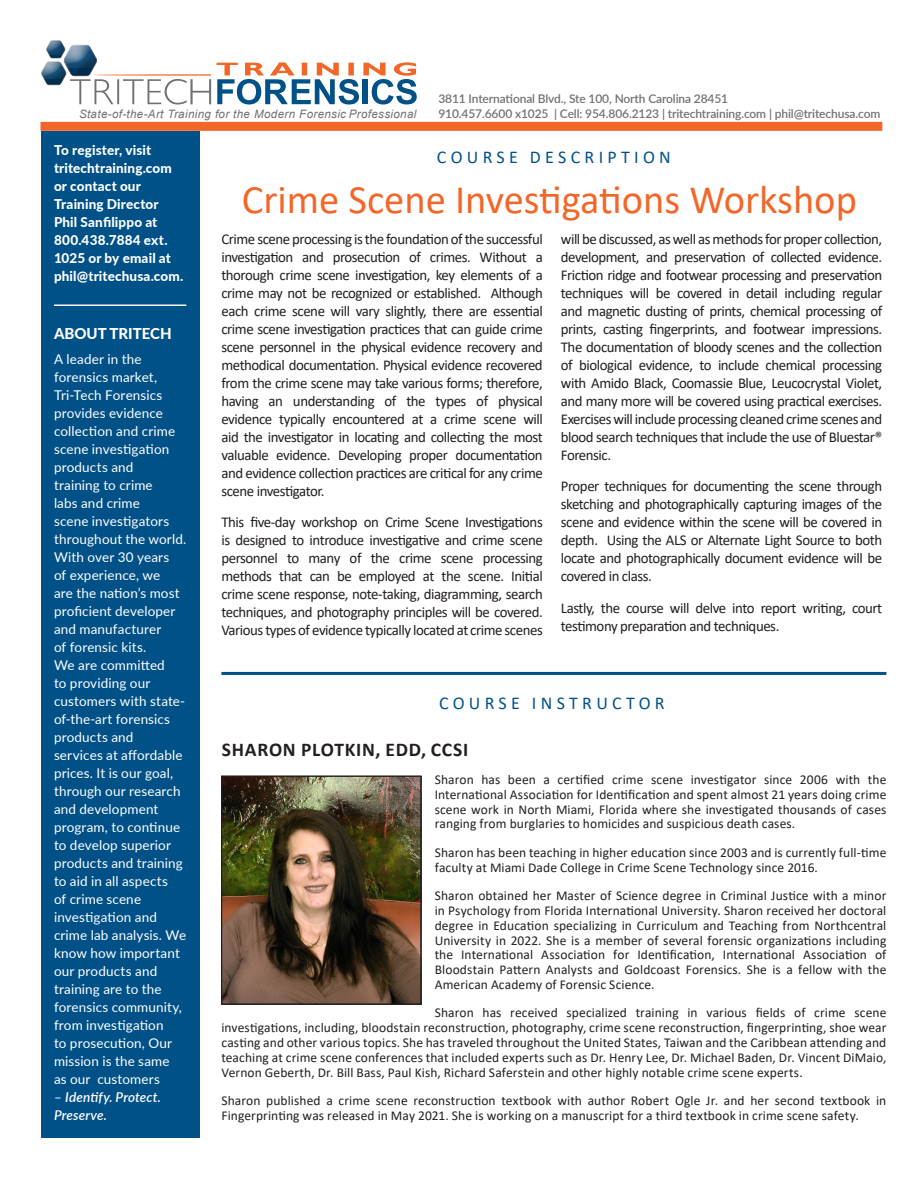
<style>
.page{position:relative;width:918px;height:1188px;background:#fff}
.page>*{position:absolute;margin:0;border:0;box-sizing:border-box;transform-origin:0 0}
.Head{font:40.5px "Calibri";color:#f26729}
.t1{font:700 19.5px "Calibri";letter-spacing:.04em;color:#231f20}
.t2{font:18px "Calibri";letter-spacing:.24em;color:#005187}
.t3{font:15px/18px "Calibri";letter-spacing:-.03em;color:#231f20;text-align:justify}
.t4{font:800 15px "Lato";color:#fff}
.t5{font:13.5px/14.9px "Calibri";letter-spacing:.01em;color:#231f20;text-align:justify}
.Paragraph_Text{font:13.5px/18px "Lato";letter-spacing:.01em;color:#fff}
.t6{font:800 13.5px/18px "Lato";letter-spacing:.01em;color:#fff}
.Paragraph_Text-2{font:italic 600 13.5px/18px "Lato";letter-spacing:.01em;color:#fff}
.t7{font:600 12px "Lato";letter-spacing:-.01em;color:#717074}
.t8{font:italic 11.55px "Arial";letter-spacing:.03em;color:#717074}
.s1{font-weight:400;font-style:normal}
</style>
<div class="page">
<div style="left:41px;top:131px;width:159px;height:1006px;background:#005187"></div>
<svg style="left:46px;top:41px;width:165px;height:64px"></svg>
<svg style="left:46px;top:61px;width:20px;height:1px"></svg>
<svg style="left:41px;top:62px;width:25px;height:23px"></svg>
<hr style="left:94px;top:74px;width:117px;height:2px;background:#f26729">
<svg style="left:217px;top:62px;width:200px;height:43px"></svg>
<div style="left:40px;top:122px;width:842px;height:9px;background:#f26729"></div>
<hr style="left:54px;top:304px;width:132px;height:2px;background:#fff">
<img style="left:221px;top:776px;width:198px;height:228px">
<div style="left:222px;top:776px;width:199px;height:228px;border:1px solid #231f20"></div>
<hr style="left:221px;top:672px;width:665px;height:3px;background:#005187">
<p class="t8" style="left:79px;top:107px;width:339px">State-of-the-Art Training for the Modern Forensic Professional</p>
<p class="t7" style="left:438px;top:90px;width:291px">3811 International Blvd., Ste 100, North Carolina 28451</p>
<p class="t7" style="left:438px;top:105px;width:444px">910.457.6600 x1025 | Cell: 954.806.2123 | tritechtraining.com | phil@tritechusa.com</p>
<p class="t6" style="left:54px;top:141px;width:131px">To register, visit tritechtraining.com or contact our<br>Training Director<br>Phil Sanfilippo at<br>800.438.7884 ext.<br>1025 or by email at phil@tritechusa.com.</p>
<p class="t4" style="left:54px;top:322px;width:119px">ABOUT TRITECH</p>
<p class="Paragraph_Text" style="left:54px;top:349px;width:134px">A leader in the forensics market,<br>Tri-Tech Forensics provides evidence collection and crime scene investigation products and<br>training to crime<br>labs and crime<br>scene investigators throughout the world.<br>With over 30 years<br>of experience, we<br>are the nation’s most proficient developer and manufacturer<br>of forensic kits.<br>We are committed<br>to providing our customers with state&shy;of-the-art forensics products and<br>services at affordable prices. It is our goal, through our research and development program, to continue to develop superior products and training to aid in all aspects<br>of crime scene investigation and crime lab analysis. We know how important our products and training are to the forensics community, from investigation<br>to prosecution, Our mission is the same<br>as our customers</p>
<p class="Paragraph_Text-2" style="left:54px;top:1087px;width:109px"><span class="s1">–</span> Identify. Protect.<br>Preserve.</p>
<p class="t2" style="left:437px;top:145px;width:235px">COURSE DESCRIPTION</p>
<p class="Head" style="left:242px;top:172px;width:617px">Crime Scene Investigations Workshop</p>
<p class="t3" style="left:221px;top:229px;width:323px">Crime scene processing is the foundation of the successful investigation and prosecution of crimes. Without a thorough crime scene investigation, key elements of a crime may not be recognized or established. Although each crime scene will vary slightly, there are essential crime scene investigation practices that can guide crime scene personnel in the physical evidence recovery and methodical documentation. Physical evidence recovered from the crime scene may take various forms; therefore, having an understanding of the types of physical evidence typically encountered at a crime scene will aid the investigator in locating and collecting the most valuable evidence. Developing proper documentation and evidence collection practices are critical for any crime scene investigator.</p>
<p class="t3" style="left:221px;top:513px;width:323px">This five-day workshop on Crime Scene Investigations is designed to introduce investigative and crime scene personnel to many of the crime scene processing methods that can be employed at the scene. Initial crime scene response, note-taking, diagramming, search techniques, and photography principles will be covered.<br>Various types of evidence typically located at crime scenes</p>
<p class="t3" style="left:561px;top:229px;width:323px">will be discussed, as well as methods for proper collection, development, and preservation of collected evidence.<br>Friction ridge and footwear processing and preservation techniques will be covered in detail including regular and magnetic dusting of prints, chemical processing of prints, casting fingerprints, and footwear impressions.<br>The documentation of bloody scenes and the collection of biological evidence, to include chemical processing with Amido Black, Coomassie Blue, Leucocrystal Violet, and many more will be covered using practical exercises.<br>Exercises will include processing cleaned crime scenes and blood search techniques that include the use of Bluestar® Forensic.</p>
<p class="t3" style="left:561px;top:477px;width:323px">Proper techniques for documenting the scene through sketching and photographically capturing images of the scene and evidence within the scene will be covered in depth. Using the ALS or Alternate Light Source to both locate and photographically document evidence will be covered in class.</p>
<p class="t3" style="left:561px;top:598px;width:323px">Lastly, the course will delve into report writing, court testimony preparation and techniques.</p>
<p class="t2" style="left:439px;top:691px;width:227px">COURSE INSTRUCTOR</p>
<p class="t1" style="left:222px;top:735px;width:248px">SHARON PLOTKIN, EDD, CCSI</p>
<p class="t5" style="left:435px;top:772px;width:453px">Sharon has been a certified crime scene investigator since 2006 with the International Association for Identification and spent almost 21 years doing crime scene work in North Miami, Florida where she investigated thousands of cases ranging from burglaries to homicides and suspicious death cases.</p>
<p class="t5" style="left:435px;top:845px;width:453px">Sharon has been teaching in higher education since 2003 and is currently full-time faculty at Miami Dade College in Crime Scene Technology since 2016.</p>
<p class="t5" style="left:435px;top:888px;width:453px">Sharon obtained her Master of Science degree in Criminal Justice with a minor in Psychology from Florida International University. Sharon received her doctoral degree in Education specializing in Curriculum and Teaching from Northcentral University in 2022. She is a member of several forensic organizations including the International Association for Identification, International Association of Bloodstain Pattern Analysts and Goldcoast Forensics. She is a fellow with the American Academy of Forensic Science.</p>
<p class="t5" style="left:221px;top:1005px;width:667px;text-indent:213px">Sharon has received specialized training in various fields of crime scene investigations, including, bloodstain reconstruction, photography, crime scene reconstruction, fingerprinting, shoe wear casting and other various topics. She has traveled throughout the United States, Taiwan and the Caribbean attending and teaching at crime scene conferences that included experts such as Dr. Henry Lee, Dr. Michael Baden, Dr. Vincent DiMaio, Vernon Geberth, Dr. Bill Bass, Paul Kish, Richard Saferstein and other highly notable crime scene experts.</p>
<p class="t5" style="left:221px;top:1093px;width:666px">Sharon published a crime scene reconstruction textbook with author Robert Ogle Jr. and her second textbook in<br>Fingerprinting was released in May 2021. She is working on a manuscript for a third textbook in crime scene safety.</p>
</div>
